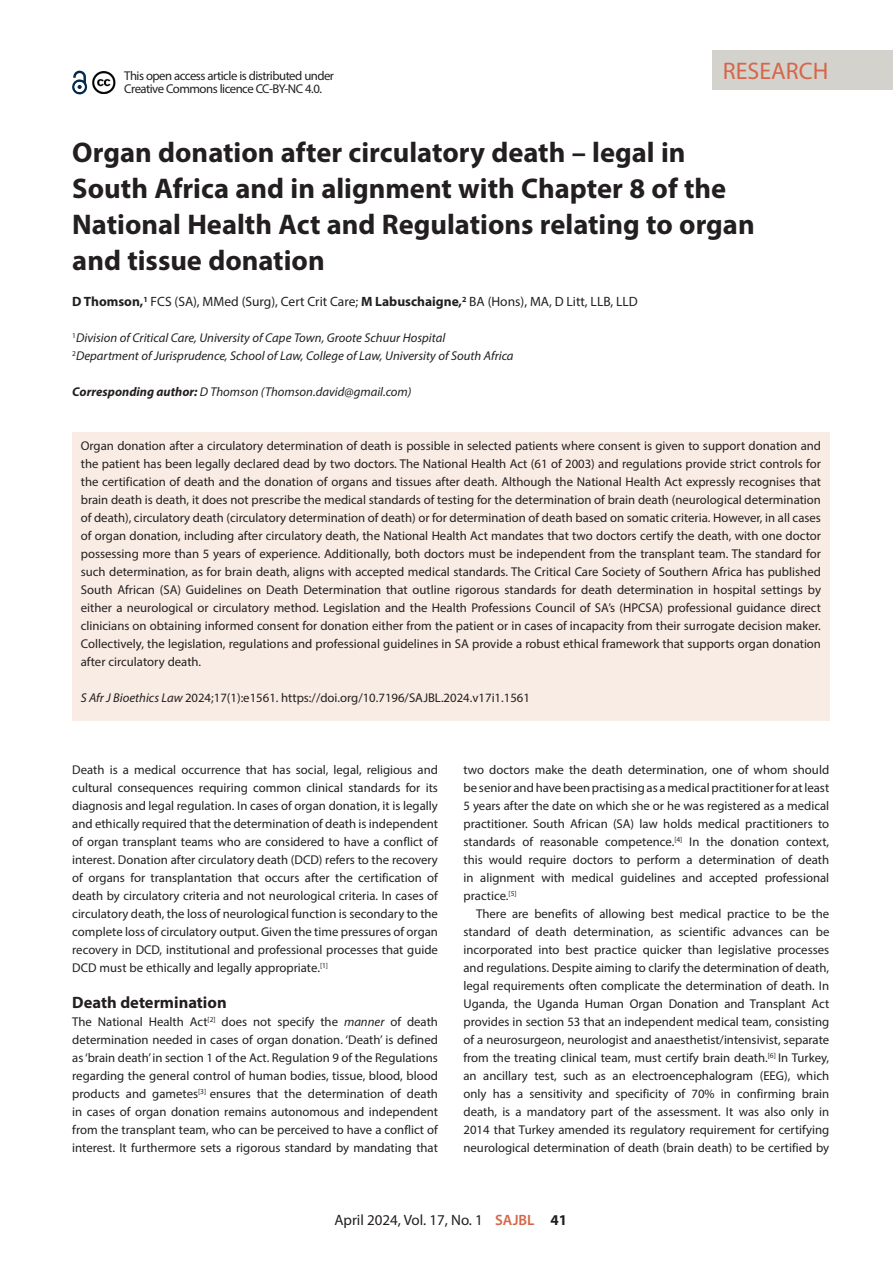
<style>
.page{position:relative;width:893px;height:1263px;background:#fff}
.page>*{position:absolute;margin:0;border:0;box-sizing:border-box;transform-origin:0 0}
.A_HEAD{font:700 28.5px/36px "Myriad Pro";color:#231f20}
.t1{font:24px "Myriad Pro";color:#d56749}
.C_HEAD{font:700 16.5px "Myriad Pro";color:#231f20}
.t2{font:15px "Myriad Pro";color:#231f20}
.AUTHORS_NAME{font:13.5px "Myriad Pro";color:#231f20}
.BODY_TEXT_1ST_PARAGRAPH{font:12.75px/18px "Myriad Pro";color:#231f20;text-align:justify}
.BODY_TEXT_INDENT{font:12.75px/18px "Myriad Pro";color:#231f20;text-align:justify}
.AUTHORS_DETAILS{font:italic 12.75px "Myriad Pro";color:#231f20}
.CITELINE{font:12.75px "Myriad Pro";color:#231f20}
.BODY_TEXT_1ST_PARAGRAPH-2{font:12.75px/13.5px "Myriad Pro";letter-spacing:-.04em;color:#231f20}
.CORRESPONDING_AUTHOR{font:italic 12.75px "Myriad Pro";color:#231f20}
.s1{font-weight:700}
.s2{font-style:italic}
.s3{font-weight:600;color:#d56749}
</style>
<div class="page">
<div style="left:713px;top:50px;width:180px;height:40px;background:#d4d2cd"></div>
<svg style="left:72px;top:70px;width:16px;height:25px"></svg>
<img style="left:92px;top:71px;width:24px;height:23px">
<div style="left:72px;top:432px;width:757px;height:288px;background:#f9ece4"></div>
<p class="BODY_TEXT_1ST_PARAGRAPH-2" style="left:124px;top:69px;width:211px">This open access article is distributed under<br>Creative Commons licence CC-BY-NC 4.0.</p>
<h2 class="t1" style="left:723px;top:56px;width:107px">RESEARCH</h2>
<p class="A_HEAD" style="left:72px;top:133px;width:684px">Organ donation after circulatory death – legal in South Africa and in alignment with Chapter 8 of the National Health Act and Regulations relating to organ and tissue donation</p>
<p class="AUTHORS_NAME" style="left:72px;top:293px;width:567px"><span class="s1">D Thomson,</span><sup>1</sup> FCS (SA), MMed (Surg), Cert Crit Care; <span class="s1">M Labuschaigne,</span><sup>2</sup> BA (Hons), MA, D Litt, LLB, LLD</p>
<p class="AUTHORS_DETAILS" style="left:72px;top:330px;width:374px"><sup>1</sup>Division of Critical Care, University of Cape Town, Groote Schuur Hospital</p>
<p class="AUTHORS_DETAILS" style="left:72px;top:348px;width:443px"><sup>2</sup>Department of Jurisprudence, School of Law, College of Law, University of South Africa</p>
<p class="CORRESPONDING_AUTHOR" style="left:72px;top:384px;width:341px"><span class="s1">Corresponding author:</span> D Thomson (Thomson.david@gmail.com)</p>
<p class="BODY_TEXT_1ST_PARAGRAPH" style="left:81px;top:437px;width:742px">Organ donation after a circulatory determination of death is possible in selected patients where consent is given to support donation and the patient has been legally declared dead by two doctors. The National Health Act (61 of 2003) and regulations provide strict controls for the certification of death and the donation of organs and tissues after death. Although the National Health Act expressly recognises that brain death is death, it does not prescribe the medical standards of testing for the determination of brain death (neurological determination of death), circulatory death (circulatory determination of death) or for determination of death based on somatic criteria. However, in all cases of organ donation, including after circulatory death, the National Health Act mandates that two doctors certify the death, with one doctor possessing more than 5 years of experience. Additionally, both doctors must be independent from the transplant team. The standard for such determination, as for brain death, aligns with accepted medical standards. The Critical Care Society of Southern Africa has published South African (SA) Guidelines on Death Determination that outline rigorous standards for death determination in hospital settings by either a neurological or circulatory method. Legislation and the Health Professions Council of SA’s (HPCSA) professional guidance direct clinicians on obtaining informed consent for donation either from the patient or in cases of incapacity from their surrogate decision maker.<br>Collectively, the legislation, regulations and professional guidelines in SA provide a robust ethical framework that supports organ donation after circulatory death.</p>
<p class="CITELINE" style="left:81px;top:690px;width:451px"><span class="s2">S Afr J Bioethics Law</span> 2024;17(1):e1561. https://doi.org/10.7196/SAJBL.2024.v17i1.1561</p>
<p class="BODY_TEXT_1ST_PARAGRAPH" style="left:72px;top:761px;width:367px">Death is a medical occurrence that has social, legal, religious and cultural consequences requiring common clinical standards for its diagnosis and legal regulation. In cases of organ donation, it is legally and ethically required that the determination of death is independent of organ transplant teams who are considered to have a conflict of interest. Donation after circulatory death (DCD) refers to the recovery of organs for transplantation that occurs after the certification of death by circulatory criteria and not neurological criteria. In cases of circulatory death, the loss of neurological function is secondary to the complete loss of circulatory output. Given the time pressures of organ recovery in DCD, institutional and professional processes that guide DCD must be ethically and legally appropriate.<sup>[1]</sup></p>
<p class="C_HEAD" style="left:72px;top:992px;width:156px">Death determination</p>
<p class="BODY_TEXT_1ST_PARAGRAPH" style="left:72px;top:1013px;width:367px">The National Health Act<sup>[2]</sup> does not specify the <span class="s2">manner</span> of death determination needed in cases of organ donation. ‘Death’ is defined as ‘brain death’ in section 1 of the Act. Regulation 9 of the Regulations regarding the general control of human bodies, tissue, blood, blood products and gametes<sup>[3]</sup> ensures that the determination of death in cases of organ donation remains autonomous and independent from the transplant team, who can be perceived to have a conflict of interest. It furthermore sets a rigorous standard by mandating that</p>
<p class="BODY_TEXT_1ST_PARAGRAPH" style="left:463px;top:761px;width:367px">two doctors make the death determination, one of whom should be senior and have been practising as a medical practitioner for at least 5 years after the date on which she or he was registered as a medical practitioner. South African (SA) law holds medical practitioners to standards of reasonable competence.<sup>[4]</sup> In the donation context, this would require doctors to perform a determination of death in alignment with medical guidelines and accepted professional practice.<sup>[5]</sup></p>
<p class="BODY_TEXT_INDENT" style="left:463px;top:905px;width:367px;text-indent:13px">There are benefits of allowing best medical practice to be the standard of death determination, as scientific advances can be incorporated into best practice quicker than legislative processes and regulations. Despite aiming to clarify the determination of death, legal requirements often complicate the determination of death. In Uganda, the Uganda Human Organ Donation and Transplant Act provides in section 53 that an independent medical team, consisting of a neurosurgeon, neurologist and anaesthetist/intensivist, separate from the treating clinical team, must certify brain death.<sup>[6]</sup> In Turkey, an ancillary test, such as an electroencephalogram (EEG), which only has a sensitivity and specificity of 70% in confirming brain death, is a mandatory part of the assessment. It was also only in 2014 that Turkey amended its regulatory requirement for certifying neurological determination of death (brain death) to be certified by</p>
<p class="t2" style="left:334px;top:1211px;width:234px">April 2024, Vol. 17, No. 1 <span class="s3">SAJBL</span> <span class="s1">41</span></p>
</div>
